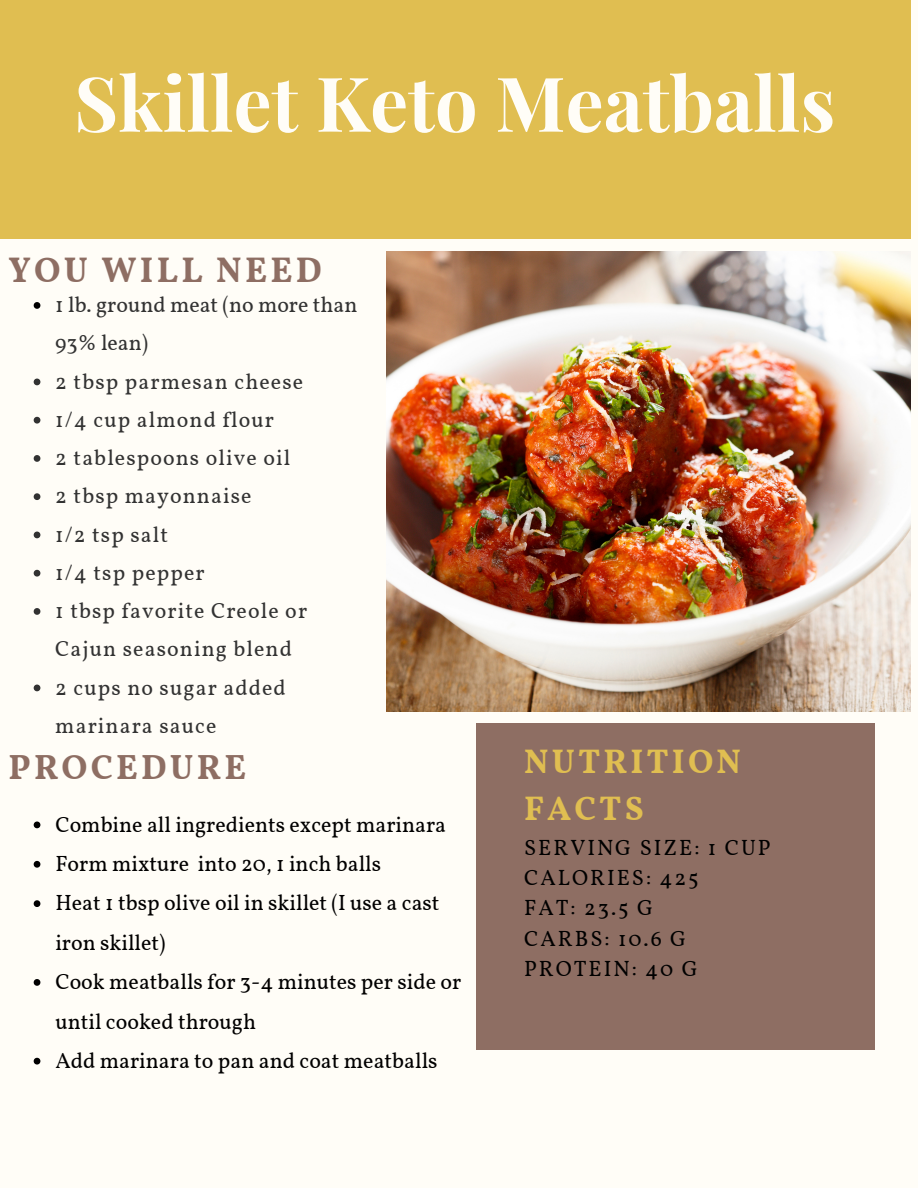
<style>
.page{position:relative;width:918px;height:1188px;background:#fffdf7}
.page>*{position:absolute;margin:0;border:0;box-sizing:border-box;transform-origin:0 0}
.t1{font:700 75.75px "Playfair Display";color:#fffdf7}
.t2{font:700 35.4px "Vollkorn";letter-spacing:.09em;color:#8e6e63}
.t3{font:700 34.8px "Vollkorn";letter-spacing:.09em;color:#8e6e63}
.t4{font:700 33.9px/47.2px "Vollkorn";letter-spacing:.09em;color:#e0be51}
.t5{font:21.9px/39.3px "Vollkorn";color:#000}
.t6{font:21.9px/38.2px "Vollkorn";letter-spacing:.05em;color:#323232}
.t7{font:21.9px "Vollkorn";letter-spacing:.09em;color:#000}
.t8{font:21.9px/38.2px "Vollkorn";color:#323232}
</style>
<div class="page">
<div style="left:0;top:0;width:910px;height:239px;background:#e0be51"></div>
<div style="left:476px;top:724px;width:399px;height:326px;background:#8e6e63"></div>
<img style="left:386px;top:252px;width:524px;height:460px">
<svg style="left:34px;top:302px;width:6px;height:7px"></svg>
<svg style="left:34px;top:379px;width:6px;height:6px"></svg>
<svg style="left:34px;top:417px;width:6px;height:7px"></svg>
<svg style="left:34px;top:455px;width:6px;height:7px"></svg>
<svg style="left:34px;top:493px;width:6px;height:7px"></svg>
<svg style="left:34px;top:532px;width:6px;height:6px"></svg>
<svg style="left:34px;top:570px;width:6px;height:7px"></svg>
<svg style="left:34px;top:608px;width:6px;height:7px"></svg>
<svg style="left:34px;top:685px;width:6px;height:6px"></svg>
<svg style="left:34px;top:822px;width:6px;height:6px"></svg>
<svg style="left:34px;top:861px;width:6px;height:7px"></svg>
<svg style="left:34px;top:900px;width:6px;height:7px"></svg>
<svg style="left:34px;top:979px;width:6px;height:7px"></svg>
<svg style="left:34px;top:1058px;width:6px;height:7px"></svg>
<p class="t1" style="left:74px;top:50px;width:763px">Skillet Keto Meatballs</p>
<p class="t2" style="left:9px;top:248px;width:315px">YOU WILL NEED</p>
<p class="t8" style="left:55px;top:287px;width:304px">1 lb. ground meat (no more than<br>93% lean)</p>
<p class="t6" style="left:55px;top:364px;width:249px">2 tbsp parmesan cheese</p>
<p class="t6" style="left:55px;top:402px;width:220px">1/4 cup almond flour</p>
<p class="t6" style="left:55px;top:440px;width:236px">2 tablespoons olive oil</p>
<p class="t6" style="left:55px;top:479px;width:198px">2 tbsp mayonnaise</p>
<p class="t6" style="left:55px;top:517px;width:114px">1/2 tsp salt</p>
<p class="t6" style="left:55px;top:555px;width:151px">1/4 tsp pepper</p>
<p class="t6" style="left:55px;top:593px;width:253px">1 tbsp favorite Creole or<br>Cajun seasoning blend</p>
<p class="t6" style="left:55px;top:670px;width:232px">2 cups no sugar added marinara sauce</p>
<p class="t3" style="left:9px;top:746px;width:239px">PROCEDURE</p>
<p class="t5" style="left:55px;top:806px;width:392px">Combine all ingredients except marinara</p>
<p class="t5" style="left:55px;top:846px;width:327px">Form mixture into 20, 1 inch balls</p>
<p class="t5" style="left:55px;top:885px;width:386px">Heat 1 tbsp olive oil in skillet (I use a cast iron skillet)</p>
<p class="t5" style="left:55px;top:964px;width:407px">Cook meatballs for 3-4 minutes per side or until cooked through</p>
<p class="t5" style="left:55px;top:1043px;width:384px">Add marinara to pan and coat meatballs</p>
<p class="t4" style="left:524px;top:740px;width:218px">NUTRITION<br>FACTS</p>
<p class="t7" style="left:524px;top:834px;width:248px">SERVING SIZE: 1 CUP</p>
<p class="t7" style="left:524px;top:864px;width:176px">CALORIES: 425</p>
<p class="t5" style="left:524px;top:890px;width:130px">FAT: 23.5 G</p>
<p class="t5" style="left:524px;top:921px;width:164px">CARBS: 10.6 G</p>
<p class="t7" style="left:524px;top:955px;width:175px">PROTEIN: 40 G</p>
</div>
